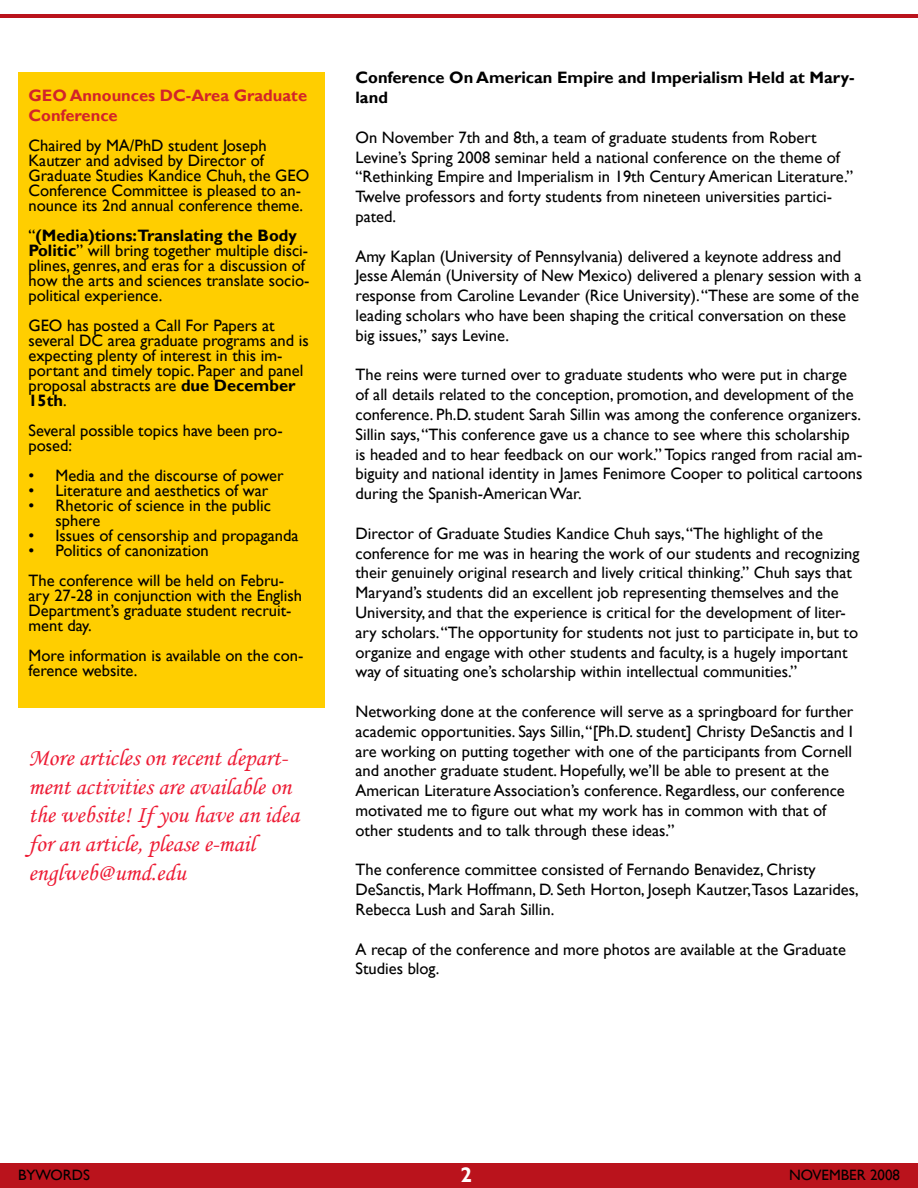
<style>
.page{position:relative;width:918px;height:1188px;background:#fff}
.page>*{position:absolute;margin:0;border:0;box-sizing:border-box;transform-origin:0 0}
.t1{font:24px/28.8px "Monotype Corsiva";color:#ed1b34}
.t2{font:700 21px "Gill Sans";color:#fff}
.t3{font:16.5px/19.8px "Gill Sans";color:#000}
.t4{font:700 16.5px/19.8px "Gill Sans";color:#000}
.t5{font:700 16.5px/19.5px "Gill Sans";color:#d2232a}
.t6{font:15px "Gill Sans";color:#000}
.s1{font-weight:700}
</style>
<div class="page">
<div style="left:18px;top:72px;width:306px;height:635px;background:#ffce00"></div>
<div style="left:0;top:1163px;width:918px;height:25px;background:#ba131c"></div>
<hr style="left:0;top:15px;width:918px;height:3px;background:#ba131c">
<p class="t5" style="left:28px;top:87px;width:280px">GEO Announces DC-Area Graduate<br>Conference</p>
<p class="t3" style="left:28px;top:138px;width:282px;line-height:15px">Chaired by MA/PhD student Joseph Kautzer and advised by Director of Graduate Studies Kandice Chuh, the GEO Conference Committee is pleased to an&shy;nounce its 2nd annual conference theme.</p>
<p class="t3" style="left:28px;top:228px;width:282px;line-height:15px">“<span class="s1">(Media)tions:Translating the Body Politic</span>” will bring together multiple disci&shy;plines, genres, and eras for a discussion of how the arts and sciences translate socio&shy;political experience.</p>
<p class="t3" style="left:28px;top:318px;width:282px;line-height:15px">GEO has posted a Call For Papers at several DC area graduate programs and is expecting plenty of interest in this im&shy;portant and timely topic. Paper and panel proposal abstracts are <span class="s1">due December<br>15th</span>.</p>
<p class="t3" style="left:28px;top:423px;width:256px;line-height:15px">Several possible topics have been pro&shy;posed:</p>
<p class="t3" style="left:28px;top:466px;width:257px">• Media and the discourse of power</p>
<p class="t3" style="left:28px;top:481px;width:241px">• Literature and aesthetics of war</p>
<p class="t3" style="left:55px;top:498px;width:217px;line-height:15px;text-indent:-27px">• Rhetoric of science in the public sphere</p>
<p class="t3" style="left:28px;top:526px;width:271px">• Issues of censorship and propaganda</p>
<p class="t3" style="left:28px;top:536px;width:257px;line-height:30px">• Politics of canonization<br>The conference will be held on Febru-</p>
<p class="t3" style="left:28px;top:588px;width:275px;line-height:15px">ary 27-28 in conjunction with the English<br>Department’s graduate student recruit&shy;ment day.</p>
<p class="t3" style="left:28px;top:648px;width:276px;line-height:15px">More information is available on the con&shy;ference website.</p>
<h1 class="t1" style="left:28px;top:743px;width:272px">More articles on recent depart&shy;ment activities are available on the website! If you have an idea for an article, please e-mail englweb@umd.edu</h1>
<p class="t4" style="left:356px;top:68px;width:501px">Conference On American Empire and Imperialism Held at Mary&shy;land</p>
<p class="t3" style="left:356px;top:128px;width:499px">On November 7th and 8th, a team of graduate students from Robert Levine’s Spring 2008 seminar held a national conference on the theme of “Rethinking Empire and Imperialism in 19th Century American Literature.” Twelve professors and forty students from nineteen universities partici&shy;pated.</p>
<p class="t3" style="left:356px;top:246px;width:507px">Amy Kaplan (University of Pennsylvania) delivered a keynote address and Jesse Alemán (University of New Mexico) delivered a plenary session with a response from Caroline Levander (Rice University). “These are some of the leading scholars who have been shaping the critical conversation on these big issues,” says Levine.</p>
<p class="t3" style="left:356px;top:365px;width:508px">The reins were turned over to graduate students who were put in charge of all details related to the conception, promotion, and development of the conference. Ph.D. student Sarah Sillin was among the conference organizers.<br>Sillin says, “This conference gave us a chance to see where this scholarship is headed and to hear feedback on our work.” Topics ranged from racial am&shy;biguity and national identity in James Fenimore Cooper to political cartoons during the Spanish-American War.</p>
<p class="t3" style="left:356px;top:524px;width:506px">Director of Graduate Studies Kandice Chuh says, “The highlight of the conference for me was in hearing the work of our students and recognizing their genuinely original research and lively critical thinking.” Chuh says that Maryand’s students did an excellent job representing themselves and the University, and that the experience is critical for the development of liter&shy;ary scholars. “The opportunity for students not just to participate in, but to organize and engage with other students and faculty, is a hugely important way of situating one’s scholarship within intellectual communities.”</p>
<p class="t3" style="left:356px;top:702px;width:499px">Networking done at the conference will serve as a springboard for further academic opportunities. Says Sillin, “[Ph.D. student] Christy DeSanctis and I are working on putting together with one of the participants from Cornell and another graduate student. Hopefully, we’ll be able to present at the American Literature Association’s conference. Regardless, our conference motivated me to figure out what my work has in common with that of other students and to talk through these ideas.”</p>
<p class="t3" style="left:356px;top:860px;width:505px">The conference committee consisted of Fernando Benavidez, Christy<br>DeSanctis, Mark Hoffmann, D. Seth Horton, Joseph Kautzer,Tasos Lazarides,<br>Rebecca Lush and Sarah Sillin.</p>
<p class="t3" style="left:356px;top:939px;width:492px">A recap of the conference and more photos are available at the Graduate<br>Studies blog.</p>
<p class="t6" style="left:18px;top:1166px;width:74px">BYWORDS</p>
<p class="t2" style="left:460px;top:1163px;width:13px">2</p>
<p class="t6" style="left:789px;top:1167px;width:112px">NOVEMBER 2008</p>
</div>
